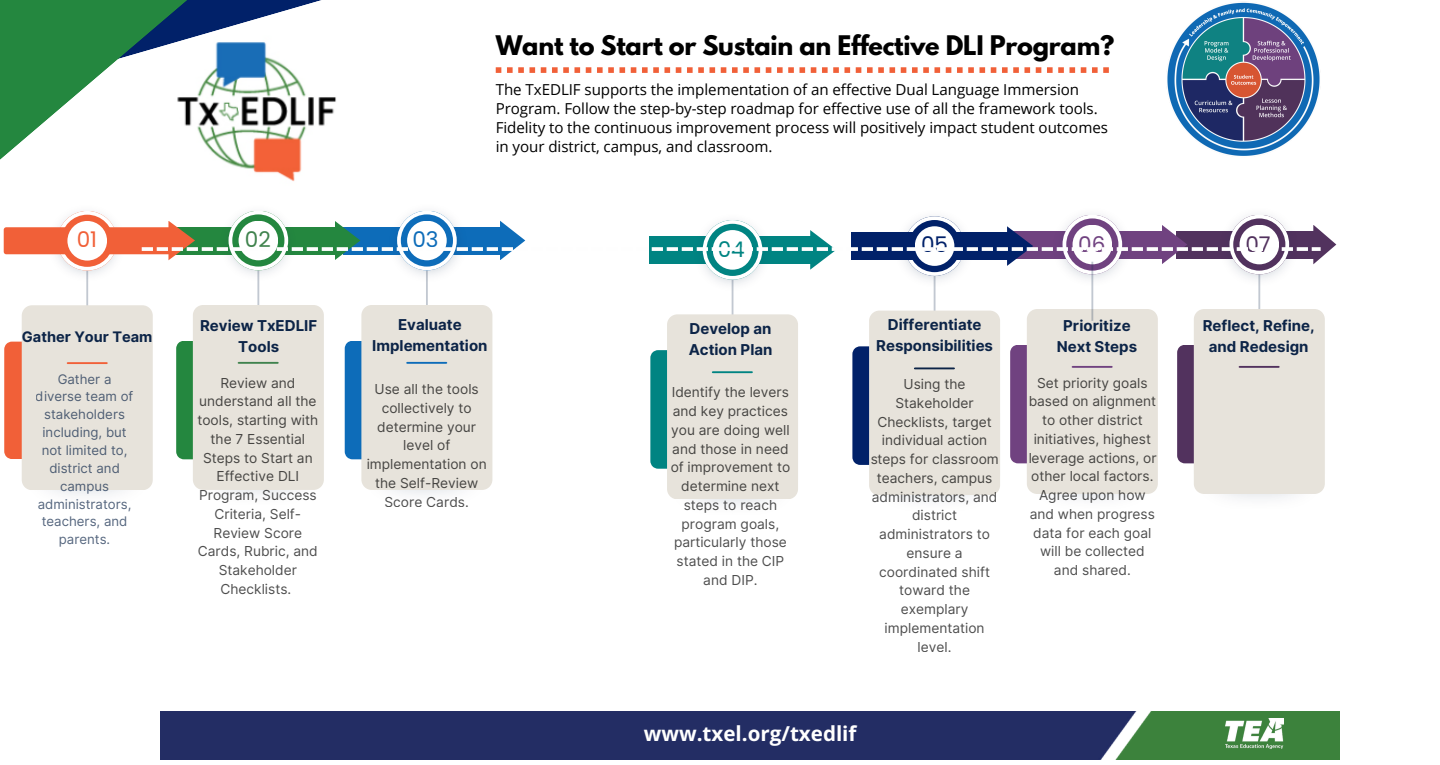
<style>
.page{position:relative;width:1440px;height:765px;background:#fff}
.page>*{position:absolute;margin:0;border:0;box-sizing:border-box;transform-origin:0 0}
.t1{font:700 23.88px "League Spartan";letter-spacing:-.01em;color:#000}
.t2{font:21.62px "Poppins";color:#40834e}
.t3{font:21.62px "Poppins";color:#0d6cb9}
.t4{font:21.62px "Poppins";color:#008482}
.t5{font:21.62px "Poppins";color:#012169}
.t6{font:21.62px "Poppins";color:#704280}
.t7{font:21.62px "Poppins";color:#52325e}
.t8{font:21.62px "Poppins";color:#f16038}
.t9{font:700 20.62px "Open Sans";color:#fff}
.t10{font:15.12px/18.9px "Open Sans";letter-spacing:-.005em;color:#000}
.t11{font:700 15px/20.6px "Inter";color:#0c2447;text-align:center}
.t12{font:700 14.5px "Inter";color:#0c2447}
.t13{font:13.75px/18.8px "Inter";color:#000;text-align:center}
.t14{font:13.25px/17.9px "Inter";color:#0c2447;text-align:center}
</style>
<div class="page">
<hr style="left:732px;top:267px;width:1px;height:59px;background:#0c2447">
<hr style="left:1258px;top:262px;width:2px;height:59px;background:#0c2447">
<svg style="left:1177px;top:309px;width:148px;height:185px;background:#ddd7d3"></svg>
<hr style="left:1240px;top:366px;width:39px;height:2px;background:#52325e">
<svg style="left:1010px;top:309px;width:148px;height:185px;background:#dfd8d5"></svg>
<hr style="left:1073px;top:366px;width:39px;height:2px;background:#704280">
<hr style="left:934px;top:263px;width:2px;height:59px;background:#0c2447">
<svg style="left:852px;top:311px;width:148px;height:184px;background:#d7d5d4"></svg>
<hr style="left:915px;top:367px;width:39px;height:2px;background:#0c2447">
<img style="left:717px;top:280px;width:31px;height:11px">
<svg style="left:650px;top:314px;width:148px;height:185px;background:#d7ddd6"></svg>
<hr style="left:713px;top:371px;width:39px;height:2px;background:#008482">
<hr style="left:426px;top:258px;width:2px;height:59px;background:#0c2447">
<svg style="left:345px;top:305px;width:147px;height:185px;background:#d7dbda"></svg>
<hr style="left:407px;top:362px;width:39px;height:2px;background:#0d6cb9">
<svg style="left:176px;top:318px;width:148px;height:172px;background:#d8dcd0"></svg>
<hr style="left:239px;top:362px;width:39px;height:2px;background:#40834e">
<svg style="left:4px;top:318px;width:149px;height:172px;background:#e8d9cf"></svg>
<hr style="left:68px;top:362px;width:39px;height:2px;background:#f16038">
<hr style="left:1091px;top:262px;width:2px;height:59px;background:#0c2447">
<img style="left:1167px;top:2px;width:153px;height:154px">
<svg style="left:597px;top:67px;width:512px;height:6px"></svg>
<svg style="left:495px;top:67px;width:97px;height:6px"></svg>
<svg style="left:0;top:0;width:324px;height:318px"></svg>
<img style="left:173px;top:25px;width:173px;height:173px;border-radius:50%">
<img style="left:160px;top:712px;width:1180px;height:47px">
<img style="left:1225px;top:718px;width:59px;height:30px">
<svg style="left:142px;top:211px;width:1194px;height:69px"></svg>
<p class="t8" style="left:77px;top:225px;width:22px">01</p>
<p class="t12" style="left:22px;top:328px;width:132px">Gather Your Team</p>
<p class="t14" style="left:36px;top:370px;width:99px">Gather a diverse team of stakeholders including, but not limited to, district and campus administrators, teachers, and parents.</p>
<h1 class="t1" style="left:496px;top:33px;width:620px">Want to Start or Sustain an Effective DLI Program?</h1>
<p class="t10" style="left:496px;top:80px;width:614px">The TxEDLIF supports the implementation of an effective Dual Language Immersion Program. Follow the step-by-step roadmap for effective use of all the framework tools.<br>Fidelity to the continuous improvement process will positively impact student outcomes in your district, campus, and classroom.</p>
<p class="t2" style="left:245px;top:225px;width:27px">02</p>
<p class="t3" style="left:412px;top:225px;width:28px">03</p>
<p class="t4" style="left:718px;top:234px;width:29px">04</p>
<p class="t5" style="left:921px;top:230px;width:29px">05</p>
<p class="t6" style="left:1078px;top:230px;width:29px">06</p>
<p class="t7" style="left:1245px;top:230px;width:27px">07</p>
<p class="t11" style="left:200px;top:315px;width:119px">Review TxEDLIF<br>Tools</p>
<p class="t11" style="left:372px;top:315px;width:117px">Evaluate<br>Implementation</p>
<p class="t11" style="left:689px;top:319px;width:85px;text-align:left">Develop an<br>Action Plan</p>
<p class="t11" style="left:876px;top:315px;width:118px">Differentiate<br>Responsibilities</p>
<p class="t11" style="left:1057px;top:315px;width:82px">Prioritize<br>Next Steps</p>
<p class="t11" style="left:1203px;top:315px;width:113px">Reflect, Refine, and Redesign</p>
<p class="t13" style="left:197px;top:373px;width:122px">Review and understand all the tools, starting with the 7 Essential<br>Steps to Start an<br>Effective DLI<br>Program, Success<br>Criteria, Self-<br>Review Score<br>Cards, Rubric, and<br>Stakeholder<br>Checklists.</p>
<p class="t13" style="left:367px;top:380px;width:122px">Use all the tools collectively to determine your level of implementation on the Self-Review<br>Score Cards.</p>
<p class="t13" style="left:671px;top:383px;width:121px">Identify the levers and key practices you are doing well and those in need of improvement to determine next steps to reach program goals, particularly those stated in the CIP and DIP.</p>
<p class="t13" style="left:870px;top:375px;width:130px">Using the<br>Stakeholder<br>Checklists, target individual action steps for classroom teachers, campus administrators, and district administrators to ensure a coordinated shift toward the exemplary implementation level.</p>
<p class="t13" style="left:1028px;top:373px;width:130px">Set priority goals based on alignment to other district initiatives, highest leverage actions, or other local factors.<br>Agree upon how and when progress data for each goal will be collected and shared.</p>
<p class="t9" style="left:644px;top:719px;width:214px">www.txel.org/txedlif</p>
</div>
